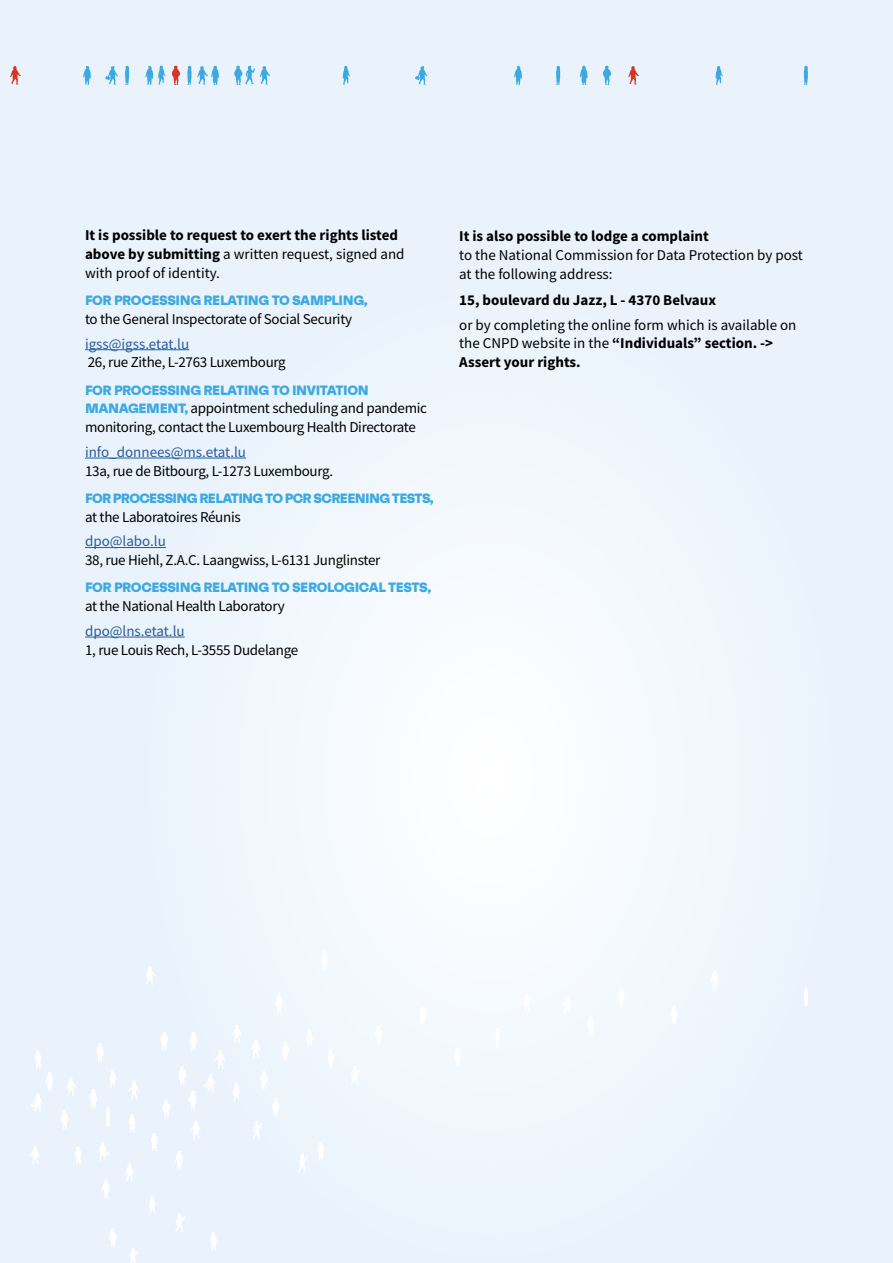
<style>
.page{position:relative;width:893px;height:1263px;background:#fff}
.page>*{position:absolute;margin:0;border:0;box-sizing:border-box;transform-origin:0 0}
.t1{font:15px/18.8px "Source Sans Pro";letter-spacing:-.02em;color:#000}
.t2{font:15px/18.8px "Source Sans Pro";color:#000}
.t3{font:700 15px/18.8px "Source Sans Pro";color:#000}
.t4{font:15px "Source Sans Pro";color:#275b9c}
.t5{font:800 13.5px "Faktum";letter-spacing:-.03em;color:#3ca9e0}
.t6{font:800 13.5px "Faktum";letter-spacing:-.05em;color:#3ca9e0}
.s1{font-weight:400}
.s2{font-family:"Faktum";font-weight:800;font-size:13.5px;color:#3ca9e0}
.s3{font-weight:700}
</style>
<div class="page">
<div style="left:0;top:0;width:893px;height:1263px;background:linear-gradient(to right,#ecf4fc,#eef6fd)"></div>
<svg style="left:190px;top:1032px;width:7px;height:19px"></svg>
<svg style="left:260px;top:1069px;width:8px;height:20px"></svg>
<svg style="left:328px;top:1049px;width:6px;height:19px"></svg>
<svg style="left:233px;top:1083px;width:7px;height:19px"></svg>
<svg style="left:272px;top:1098px;width:7px;height:19px"></svg>
<svg style="left:61px;top:1110px;width:8px;height:19px"></svg>
<svg style="left:231px;top:1025px;width:10px;height:18px"></svg>
<svg style="left:562px;top:996px;width:10px;height:18px"></svg>
<svg style="left:250px;top:1039px;width:11px;height:19px"></svg>
<svg style="left:203px;top:1050px;width:22px;height:42px"></svg>
<svg style="left:128px;top:1081px;width:11px;height:18px"></svg>
<svg style="left:252px;top:1121px;width:10px;height:18px"></svg>
<svg style="left:129px;top:1247px;width:9px;height:16px"></svg>
<svg style="left:110px;top:1069px;width:7px;height:19px"></svg>
<svg style="left:89px;top:1089px;width:8px;height:19px"></svg>
<svg style="left:298px;top:1153px;width:10px;height:19px"></svg>
<svg style="left:454px;top:1047px;width:8px;height:19px"></svg>
<svg style="left:96px;top:1043px;width:8px;height:19px"></svg>
<svg style="left:160px;top:1032px;width:9px;height:19px"></svg>
<svg style="left:162px;top:1099px;width:9px;height:20px"></svg>
<svg style="left:179px;top:1066px;width:17px;height:44px"></svg>
<svg style="left:275px;top:993px;width:8px;height:20px"></svg>
<svg style="left:109px;top:1228px;width:8px;height:19px"></svg>
<svg style="left:125px;top:1163px;width:10px;height:19px"></svg>
<svg style="left:145px;top:966px;width:11px;height:19px"></svg>
<svg style="left:106px;top:1107px;width:4px;height:19px"></svg>
<svg style="left:151px;top:1133px;width:7px;height:18px"></svg>
<svg style="left:75px;top:1146px;width:7px;height:19px"></svg>
<svg style="left:374px;top:1025px;width:8px;height:20px"></svg>
<svg style="left:587px;top:1016px;width:7px;height:19px"></svg>
<svg style="left:419px;top:1005px;width:7px;height:20px"></svg>
<svg style="left:711px;top:971px;width:7px;height:19px"></svg>
<svg style="left:306px;top:1029px;width:8px;height:19px"></svg>
<svg style="left:524px;top:993px;width:7px;height:19px"></svg>
<svg style="left:617px;top:987px;width:8px;height:19px"></svg>
<svg style="left:670px;top:1005px;width:8px;height:19px"></svg>
<svg style="left:31px;top:1051px;width:22px;height:61px"></svg>
<svg style="left:350px;top:1066px;width:10px;height:19px"></svg>
<svg style="left:317px;top:1142px;width:7px;height:18px"></svg>
<svg style="left:175px;top:1151px;width:8px;height:19px"></svg>
<svg style="left:149px;top:1195px;width:8px;height:19px"></svg>
<svg style="left:66px;top:1077px;width:11px;height:19px"></svg>
<svg style="left:495px;top:1027px;width:4px;height:20px"></svg>
<svg style="left:804px;top:987px;width:4px;height:19px"></svg>
<svg style="left:175px;top:1213px;width:10px;height:19px"></svg>
<svg style="left:210px;top:1232px;width:7px;height:18px"></svg>
<svg style="left:282px;top:1041px;width:7px;height:20px"></svg>
<svg style="left:102px;top:1179px;width:8px;height:20px"></svg>
<svg style="left:190px;top:1121px;width:11px;height:18px"></svg>
<svg style="left:29px;top:1146px;width:11px;height:18px"></svg>
<svg style="left:320px;top:951px;width:8px;height:19px"></svg>
<svg style="left:129px;top:1114px;width:6px;height:18px"></svg>
<svg style="left:97px;top:1142px;width:13px;height:19px"></svg>
<hr style="left:85px;top:349px;width:104px;height:1px;background:#275b9c">
<hr style="left:85px;top:458px;width:161px;height:1px;background:#275b9c">
<hr style="left:85px;top:547px;width:81px;height:1px;background:#275b9c">
<hr style="left:85px;top:637px;width:100px;height:1px;background:#275b9c">
<svg style="left:343px;top:66px;width:7px;height:19px"></svg>
<svg style="left:715px;top:66px;width:8px;height:19px"></svg>
<svg style="left:556px;top:66px;width:4px;height:19px"></svg>
<svg style="left:804px;top:66px;width:4px;height:19px"></svg>
<svg style="left:187px;top:66px;width:4px;height:19px"></svg>
<svg style="left:125px;top:66px;width:4px;height:19px"></svg>
<svg style="left:514px;top:66px;width:8px;height:19px"></svg>
<svg style="left:145px;top:65px;width:21px;height:20px"></svg>
<svg style="left:83px;top:66px;width:8px;height:19px"></svg>
<svg style="left:580px;top:66px;width:8px;height:19px"></svg>
<svg style="left:415px;top:66px;width:13px;height:19px"></svg>
<svg style="left:105px;top:66px;width:13px;height:19px"></svg>
<svg style="left:603px;top:66px;width:8px;height:19px"></svg>
<svg style="left:172px;top:66px;width:8px;height:19px"></svg>
<svg style="left:10px;top:66px;width:11px;height:19px"></svg>
<svg style="left:628px;top:66px;width:11px;height:19px"></svg>
<svg style="left:234px;top:66px;width:36px;height:19px"></svg>
<svg style="left:197px;top:66px;width:22px;height:19px"></svg>
<p class="t3" style="left:85px;top:226px;width:321px">It is possible to request to exert the rights listed above by submitting <span class="s1">a written request, signed and with proof of identity.</span></p>
<p class="t5" style="left:85px;top:292px;width:284px">FOR PROCESSING RELATING TO SAMPLING,</p>
<p class="t1" style="left:85px;top:309px;width:269px">to the General Inspectorate of Social Security</p>
<p class="t4" style="left:85px;top:334px;width:106px">igss@igss.etat.lu</p>
<p class="t1" style="left:88px;top:353px;width:200px">26, rue Zithe, L-2763 Luxembourg</p>
<p class="t5" style="left:85px;top:381px;width:285px">FOR PROCESSING RELATING TO INVITATION</p>
<p class="t1" style="left:85px;top:399px;width:343px"><span class="s2">MANAGEMENT,</span> appointment scheduling and pandemic monitoring, contact the Luxembourg Health Directorate</p>
<p class="t4" style="left:85px;top:442px;width:163px">info_donnees@ms.etat.lu</p>
<p class="t1" style="left:85px;top:461px;width:250px">13a, rue de Bitbourg, L-1273 Luxembourg.</p>
<p class="t6" style="left:85px;top:490px;width:350px">FOR PROCESSING RELATING TO PCR SCREENING TESTS,</p>
<p class="t1" style="left:85px;top:507px;width:157px">at the Laboratoires Réunis</p>
<p class="t4" style="left:85px;top:532px;width:82px">dpo@labo.lu</p>
<p class="t1" style="left:85px;top:551px;width:297px">38, rue Hiehl, Z.A.C. Laangwiss, L-6131 Junglinster</p>
<p class="t5" style="left:85px;top:579px;width:348px">FOR PROCESSING RELATING TO SEROLOGICAL TESTS,</p>
<p class="t1" style="left:85px;top:597px;width:201px">at the National Health Laboratory</p>
<p class="t4" style="left:85px;top:621px;width:101px">dpo@lns.etat.lu</p>
<p class="t1" style="left:85px;top:640px;width:215px">1, rue Louis Rech, L-3555 Dudelange</p>
<p class="t3" style="left:459px;top:226px;width:251px">It is also possible to lodge a complaint</p>
<p class="t2" style="left:459px;top:245px;width:345px">to the National Commission for Data Protection by post at the following address:</p>
<p class="t3" style="left:459px;top:290px;width:258px">15, boulevard du Jazz, L - 4370 Belvaux</p>
<p class="t2" style="left:459px;top:315px;width:339px">or by completing the online form which is available on the CNPD website in the <span class="s3">“Individuals” section. -&gt;<br>Assert your rights.</span></p>
</div>
